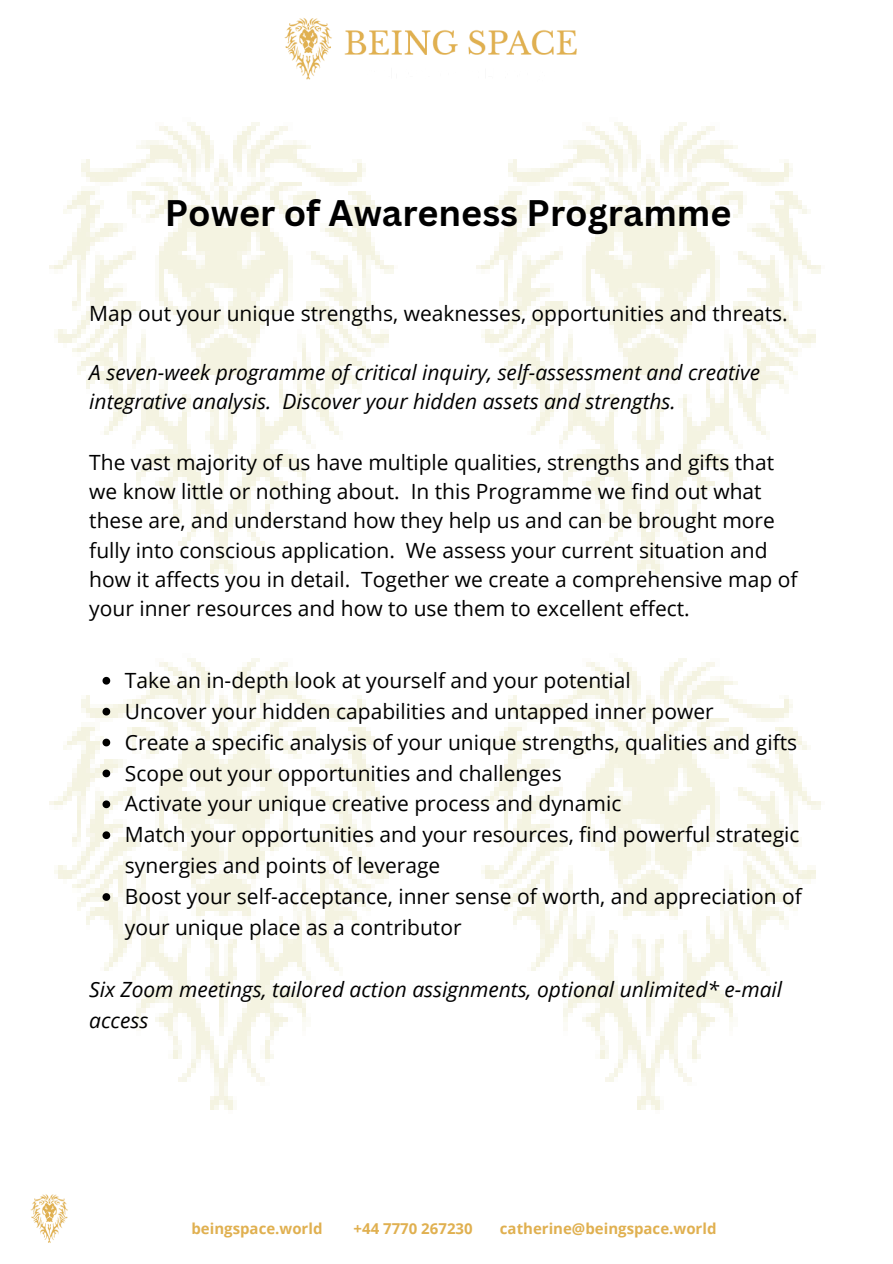
<style>
.page{position:relative;width:893px;height:1264px;background:#fff}
.page>*{position:absolute;margin:0;border:0;box-sizing:border-box;transform-origin:0 0}
.t1{font:700 36px "Canva Sans";color:#000}
.t2{font:21px/29.2px "Open Sans";color:#000}
.t3{font:italic 21px/29.2px "Open Sans";color:#000}
.t4{font:700 15px "Open Sans";color:#e0b050}
</style>
<div class="page">
<img style="left:50px;top:122px;width:344px;height:452px">
<img style="left:50px;top:658px;width:344px;height:452px">
<img style="left:476px;top:122px;width:345px;height:452px">
<img style="left:476px;top:658px;width:345px;height:452px">
<img style="left:284px;top:18px;width:293px;height:62px">
<img style="left:30px;top:1194px;width:38px;height:49px">
<svg style="left:102px;top:677px;width:8px;height:7px"></svg>
<svg style="left:102px;top:707px;width:8px;height:8px"></svg>
<svg style="left:102px;top:738px;width:8px;height:8px"></svg>
<svg style="left:102px;top:769px;width:8px;height:8px"></svg>
<svg style="left:102px;top:800px;width:8px;height:8px"></svg>
<svg style="left:102px;top:831px;width:8px;height:8px"></svg>
<svg style="left:102px;top:893px;width:8px;height:7px"></svg>
<p class="t1" style="left:165px;top:187px;width:568px">Power of Awareness Programme</p>
<p class="t2" style="left:89px;top:298px;width:700px">Map out your unique strengths, weaknesses, opportunities and threats.</p>
<p class="t3" style="left:89px;top:357px;width:672px">A seven-week programme of critical inquiry, self-assessment and creative integrative analysis. Discover your hidden assets and strengths.</p>
<p class="t2" style="left:89px;top:447px;width:709px">The vast majority of us have multiple qualities, strengths and gifts that we know little or nothing about. In this Programme we find out what these are, and understand how they help us and can be brought more fully into conscious application. We assess your current situation and how it affects you in detail. Together we create a comprehensive map of your inner resources and how to use them to excellent effect.</p>
<p class="t2" style="left:125px;top:665px;width:507px">Take an in-depth look at yourself and your potential</p>
<p class="t2" style="left:125px;top:696px;width:590px">Uncover your hidden capabilities and untapped inner power</p>
<p class="t2" style="left:125px;top:727px;width:673px">Create a specific analysis of your unique strengths, qualities and gifts</p>
<p class="t2" style="left:125px;top:757px;width:438px">Scope out your opportunities and challenges</p>
<p class="t2" style="left:125px;top:788px;width:498px">Activate your unique creative process and dynamic</p>
<p class="t2" style="left:125px;top:818px;width:676px;line-height:30.9px">Match your opportunities and your resources, find powerful strategic synergies and points of leverage</p>
<p class="t2" style="left:125px;top:880px;width:678px;line-height:30.9px">Boost your self-acceptance, inner sense of worth, and appreciation of your unique place as a contributor</p>
<p class="t3" style="left:89px;top:973px;width:694px;line-height:30.9px">Six Zoom meetings, tailored action assignments, optional unlimited* e-mail access</p>
<p class="t4" style="left:191px;top:1218px;width:132px">beingspace.world</p>
<p class="t4" style="left:353px;top:1218px;width:120px">+44 7770 267230</p>
<p class="t4" style="left:500px;top:1218px;width:218px">catherine@beingspace.world</p>
</div>
